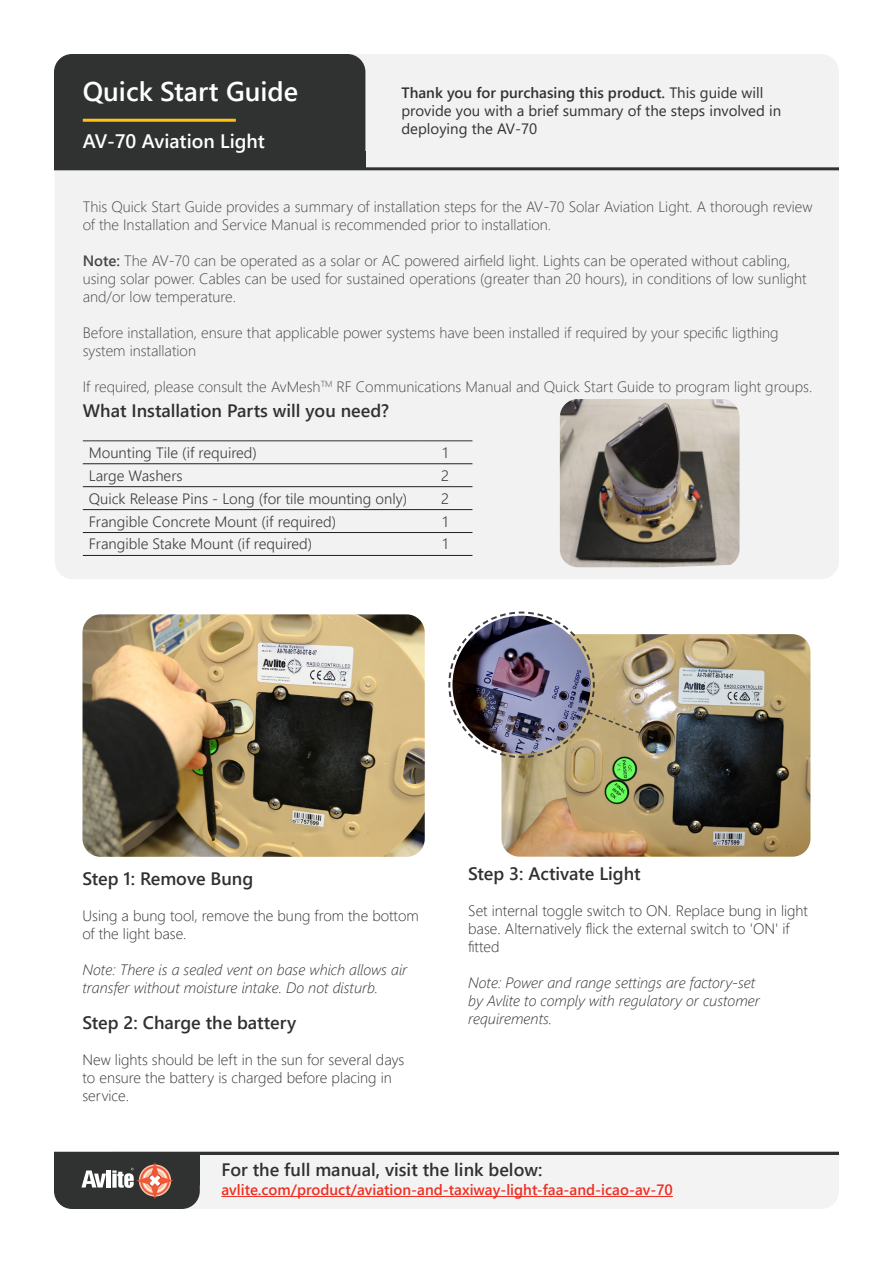
<style>
.page{position:relative;width:893px;height:1263px;background:#fff}
.page>*{position:absolute;margin:0;border:0;box-sizing:border-box;transform-origin:0 0}
.t1{font:600 27px "Segoe UI";color:#fff}
.t2{font:600 19.5px "Segoe UI";color:#fff}
.H2_-_Subsection_Head{font:600 18px "Segoe UI";color:#303232}
.t3{font:300 15px/18px "Segoe UI";color:#464648}
.t4{font:300 15px/18px "Segoe UI";color:#323234}
.t5{font:italic 300 15px/18px "Segoe UI";color:#323234}
.t6{font:300 15px "Segoe UI";color:#3e3e3f}
.P_-_Paragraph_Body_S{font:15px/18px "Segoe UI";color:#303232}
.t7{font:600 15px "Segoe UI";color:#ee2e22}
.s1{font-weight:600}
</style>
<div class="page">
<div style="left:114px;top:1152px;width:725px;height:57px;background:#f3f3f3;border-radius:18px"></div>
<div style="left:54px;top:1153px;width:146px;height:32px;background:#303232"></div>
<div style="left:54px;top:1167px;width:146px;height:42px;background:#303232;border-radius:18px"></div>
<hr style="left:221px;top:1196px;width:452px;height:1px;background:#ee2e22">
<svg style="left:81px;top:1170px;width:25px;height:17px"></svg>
<hr style="left:107px;top:1170px;width:4px;height:17px;background:#fff">
<svg style="left:112px;top:1162px;width:61px;height:37px"></svg>
<div style="left:55px;top:126px;width:784px;height:453px;background:#f2f2f2;border-radius:18px"></div>
<div style="left:221px;top:54px;width:618px;height:115px;background:#f2f2f2;border-radius:18px"></div>
<div style="left:54px;top:54px;width:311px;height:115px;background:#303232;border-radius:18px"></div>
<hr style="left:83px;top:119px;width:153px;height:3px;background:#fec214">
<hr style="left:83px;top:463px;width:335px;height:1px;background:#231f20">
<hr style="left:418px;top:463px;width:54px;height:1px;background:#231f20">
<hr style="left:83px;top:486px;width:335px;height:1px;background:#231f20">
<hr style="left:418px;top:486px;width:54px;height:1px;background:#231f20">
<hr style="left:83px;top:509px;width:335px;height:1px;background:#231f20">
<hr style="left:418px;top:509px;width:54px;height:1px;background:#231f20">
<hr style="left:83px;top:532px;width:335px;height:1px;background:#231f20">
<hr style="left:418px;top:532px;width:54px;height:1px;background:#231f20">
<hr style="left:83px;top:555px;width:335px;height:1px;background:#231f20">
<hr style="left:418px;top:555px;width:54px;height:1px;background:#231f20">
<hr style="left:83px;top:441px;width:335px;height:1px;background:#323234">
<hr style="left:418px;top:441px;width:54px;height:1px;background:#323234">
<div style="left:54px;top:152px;width:311px;height:17px;background:#303232"></div>
<hr style="left:54px;top:167px;width:785px;height:3px;background:#303232">
<hr style="left:54px;top:1152px;width:785px;height:3px;background:#303232">
<img style="left:560px;top:399px;width:179px;height:168px">
<img style="left:82px;top:614px;width:343px;height:243px">
<img style="left:501px;top:634px;width:309px;height:223px">
<img style="left:448px;top:611px;width:207px;height:148px">
<h1 class="t1" style="left:83px;top:66px;width:217px">Quick Start Guide</h1>
<p class="P_-_Paragraph_Body_S" style="left:401px;top:83px;width:381px"><span class="s1">Thank you for purchasing this product.</span> This guide will provide you with a brief summary of the steps involved in deploying the AV-70</p>
<h2 class="t2" style="left:83px;top:123px;width:184px">AV-70 Aviation Light</h2>
<p class="t3" style="left:83px;top:197px;width:731px">This Quick Start Guide provides a summary of installation steps for the AV-70 Solar Aviation Light. A thorough review of the Installation and Service Manual is recommended prior to installation.</p>
<p class="t3" style="left:83px;top:251px;width:725px"><span class="s1">Note:</span> The AV-70 can be operated as a solar or AC powered airfield light. Lights can be operated without cabling, using solar power. Cables can be used for sustained operations (greater than 20 hours), in conditions of low sunlight and/or low temperature.</p>
<p class="t3" style="left:83px;top:323px;width:697px">Before installation, ensure that applicable power systems have been installed if required by your specific ligthing system installation</p>
<p class="t3" style="left:83px;top:377px;width:731px">If required, please consult the AvMesh<sup>TM</sup> RF Communications Manual and Quick Start Guide to program light groups.</p>
<p class="H2_-_Subsection_Head" style="left:83px;top:393px;width:308px">What Installation Parts will you need?</p>
<p class="t6" style="left:89px;top:438px;width:170px">Mounting Tile (if required)</p>
<p class="t6" style="left:442px;top:438px;width:7px">1</p>
<p class="t6" style="left:89px;top:461px;width:95px">Large Washers</p>
<p class="t6" style="left:441px;top:461px;width:9px">2</p>
<p class="t6" style="left:89px;top:484px;width:320px">Quick Release Pins - Long (for tile mounting only)</p>
<p class="t6" style="left:441px;top:484px;width:9px">2</p>
<p class="t6" style="left:89px;top:507px;width:249px">Frangible Concrete Mount (if required)</p>
<p class="t6" style="left:442px;top:507px;width:7px">1</p>
<p class="t6" style="left:89px;top:530px;width:225px">Frangible Stake Mount (if required)</p>
<p class="t6" style="left:442px;top:530px;width:7px">1</p>
<p class="H2_-_Subsection_Head" style="left:82px;top:861px;width:172px">Step 1: Remove Bung</p>
<p class="t4" style="left:82px;top:905px;width:338px">Using a bung tool, remove the bung from the bottom of the light base.</p>
<p class="t5" style="left:82px;top:958px;width:326px">Note: There is a sealed vent on base which allows air transfer without moisture intake. Do not disturb.</p>
<p class="H2_-_Subsection_Head" style="left:82px;top:1006px;width:215px">Step 2: Charge the battery</p>
<p class="t4" style="left:82px;top:1049px;width:323px">New lights should be left in the sun for several days to ensure the battery is charged before placing in service.</p>
<p class="H2_-_Subsection_Head" style="left:468px;top:857px;width:174px">Step 3: Activate Light</p>
<p class="t4" style="left:468px;top:900px;width:341px">Set internal toggle switch to ON. Replace bung in light base. Alternatively flick the external switch to 'ON' if fitted</p>
<p class="t5" style="left:468px;top:971px;width:293px">Note: Power and range settings are factory-set by Avlite to comply with regulatory or customer requirements.</p>
<p class="H2_-_Subsection_Head" style="left:221px;top:1152px;width:322px">For the full manual, visit the link below:</p>
<p class="t7" style="left:221px;top:1176px;width:453px">avlite.com/product/aviation-and-taxiway-light-faa-and-icao-av-70</p>
</div>
